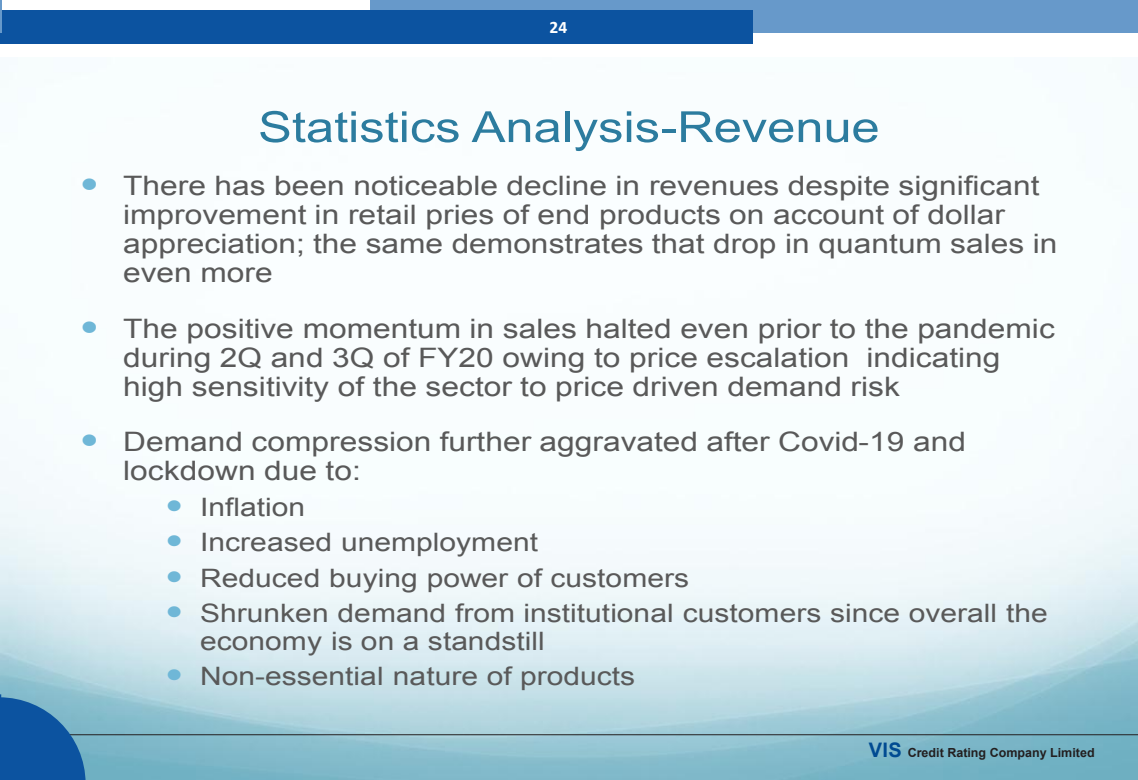
<style>
.page{position:relative;width:1138px;height:780px;background:#fff}
.page>*{position:absolute;margin:0;border:0;box-sizing:border-box;transform-origin:0 0}
.t1{font:42.88px "Arial";color:#2c7c9f;scale:1.18 1}
.t2{font:26.88px "Arial";color:#595959;scale:1.18 1}
.t3{font:26.75px/28.9px "Arial";color:#595959;scale:1.18 1}
.t4{font:25.38px/35.5px "Arial";color:#595959;scale:1.18 1}
.t5{font:700 20px "Arial";color:#014b92}
.t6{font:700 17.5px "Calibri";color:#fff}
.t7{font:700 12.5px "Arial";color:#231f20}
</style>
<div class="page">
<div style="left:370px;top:0;width:767px;height:33px;background:#6799ca"></div>
<div style="left:0;top:11px;width:752px;height:33px;background:#0c53a0"></div>
<img style="left:0;top:434px;width:1137px;height:346px">
<hr style="left:0;top:734px;width:1137px;height:1px;background:#231f20">
<hr style="left:0;top:0;width:2px;height:33px;background:#6799ca">
<svg style="left:0;top:694px;width:86px;height:86px;background:#2a6daa"></svg>
<svg style="left:83px;top:434px;width:13px;height:12px"></svg>
<svg style="left:168px;top:500px;width:13px;height:11px"></svg>
<svg style="left:168px;top:535px;width:13px;height:11px"></svg>
<svg style="left:168px;top:571px;width:13px;height:11px"></svg>
<svg style="left:168px;top:606px;width:13px;height:11px"></svg>
<svg style="left:168px;top:669px;width:13px;height:11px"></svg>
<p class="t6" style="left:549px;top:16px;width:19px">24</p>
<p class="t1" style="left:258px;top:99px;width:528px">Statistics Analysis-Revenue</p>
<p class="t3" style="left:123px;top:172px;width:793px">There has been noticeable decline in revenues despite significant improvement in retail pries of end products on account of dollar appreciation; the same demonstrates that drop in quantum sales in even more</p>
<p class="t3" style="left:866px;top:314px;width:161px;text-indent:-743px">The positive momentum in sales halted even prior to the pandemic indicating</p>
<p class="t3" style="left:123px;top:343px;width:617px">during 2Q and 3Q of FY20 owing to price escalation</p>
<p class="t2" style="left:123px;top:368px;width:659px">high sensitivity of the sector to price driven demand risk</p>
<p class="t3" style="left:123px;top:427px;width:715px">Demand compression further aggravated after Covid-19 and lockdown due to:</p>
<p class="t4" style="left:200px;top:489px;width:719px">Inflation<br>Increased unemployment<br>Reduced buying power of customers<br>Shrunken demand from institutional customers since overall the</p>
<p class="t4" style="left:200px;top:623px;width:370px">economy is on a standstill<br>Non-essential nature of products</p>
<p class="t5" style="left:868px;top:736px;width:35px">VIS</p>
<p class="t7" style="left:907px;top:743px;width:188px">Credit Rating Company Limited</p>
</div>
